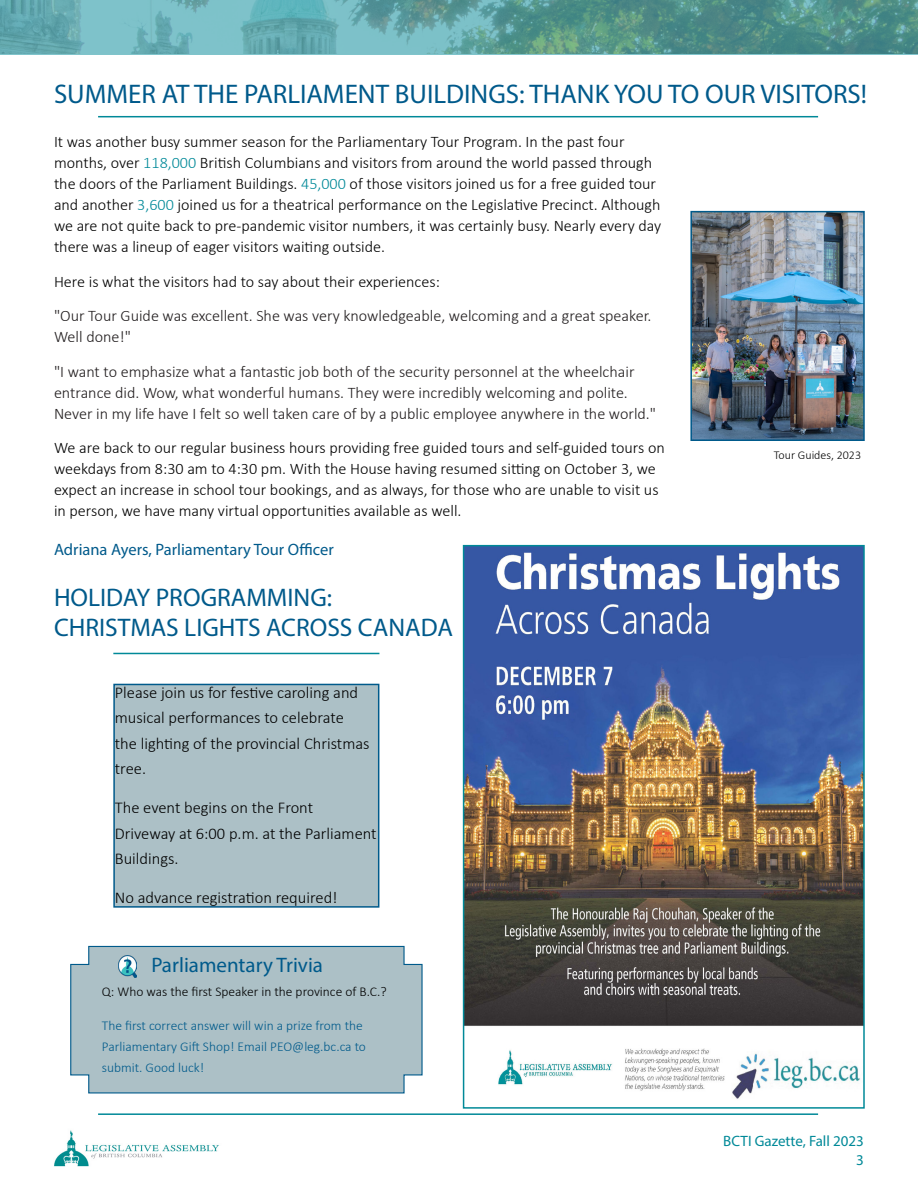
<style>
.page{position:relative;width:918px;height:1188px;background:#fff}
.page>*{position:absolute;margin:0;border:0;box-sizing:border-box;transform-origin:0 0}
.Body_Text{font:27px "Myriad Pro";color:#005a8b}
.Body_Text-2{font:25.5px/30px "Myriad Pro";color:#005a8b}
.Body_Text-3{font:21px "Myriad Pro";color:#005a8b}
.Body_Text-4{font:300 16.5px/25.5px "Calibri";color:#000}
.No_Spacing{font:16.5px "Myriad Pro";color:#005a8b}
.Body_Text-5{font:300 16.2px/21px "Calibri";color:#000}
.Body_Text-6{font:300 16.2px/21px "Calibri";color:#211d1e}
.t1{font:15px/18.9px "Myriad Pro";color:#008998;text-align:right}
.Body_Text-7{font:300 13.5px/21px "Calibri";color:#005a8b}
.Body_Text-8{font:300 13.5px "Calibri";color:#000}
.Body_Text-9{font:300 12px "Calibri";color:#000}
.s1{color:#008998}
</style>
<div class="page">
<img style="left:54px;top:1130px;width:165px;height:37px">
<hr style="left:98px;top:1113px;width:720px;height:2px;background:#008998">
<svg style="left:0;top:0;width:918px;height:55px;background:#61a2a2"></svg>
<hr style="left:98px;top:116px;width:720px;height:1px;background:#008998">
<img style="left:693px;top:214px;width:169px;height:224px">
<div style="left:690px;top:211px;width:175px;height:230px;border:2px solid #005a8b"></div>
<img style="left:466px;top:548px;width:396px;height:551px">
<div style="left:463px;top:545px;width:402px;height:564px;border:2px solid #008998"></div>
<div style="left:114px;top:684px;width:265px;height:223px;background:#acc0c6"></div>
<div style="left:113px;top:684px;width:266px;height:224px;border:2px solid #005a8b"></div>
<hr style="left:113px;top:653px;width:266px;height:1px;background:#008998">
<div style="left:70px;top:945px;width:353px;height:149px;background:#acc0c6"></div>
<img style="left:119px;top:955px;width:18px;height:22px">
<p class="Body_Text" style="left:54px;top:77px;width:815px">SUMMER AT THE PARLIAMENT BUILDINGS: THANK YOU TO OUR VISITORS!</p>
<p class="Body_Text-5" style="left:54px;top:131px;width:609px">It was another busy summer season for the Parliamentary Tour Program. In the past four months, over <span class="s1">118,000</span> British Columbians and visitors from around the world passed through the doors of the Parliament Buildings. <span class="s1">45,000</span> of those visitors joined us for a free guided tour and another <span class="s1">3,600</span> joined us for a theatrical performance on the Legislative Precinct. Although we are not quite back to pre-pandemic visitor numbers, it was certainly busy. Nearly every day there was a lineup of eager visitors waiting outside.</p>
<p class="Body_Text-5" style="left:54px;top:271px;width:387px">Here is what the visitors had to say about their experiences:</p>
<p class="Body_Text-6" style="left:54px;top:305px;width:599px">"Our Tour Guide was excellent. She was very knowledgeable, welcoming and a great speaker.<br>Well done!"</p>
<p class="Body_Text-6" style="left:54px;top:361px;width:604px">"I want to emphasize what a fantastic job both of the security personnel at the wheelchair entrance did. Wow, what wonderful humans. They were incredibly welcoming and polite.<br>Never in my life have I felt so well taken care of by a public employee anywhere in the world."</p>
<p class="Body_Text-5" style="left:54px;top:437px;width:612px">We are back to our regular business hours providing free guided tours and self-guided tours on weekdays from 8:30 am to 4:30 pm. With the House having resumed sitting on October 3, we expect an increase in school tour bookings, and as always, for those who are unable to visit us in person, we have many virtual opportunities available as well.</p>
<p class="No_Spacing" style="left:54px;top:539px;width:281px">Adriana Ayers, Parliamentary Tour Officer</p>
<p class="Body_Text-2" style="left:54px;top:582px;width:401px">HOLIDAY PROGRAMMING:<br>CHRISTMAS LIGHTS ACROSS CANADA</p>
<p class="Body_Text-9" style="left:774px;top:448px;width:89px">Tour Guides, 2023</p>
<p class="Body_Text-4" style="left:115px;top:679px;width:256px">Please join us for festive caroling and musical performances to celebrate the lighting of the provincial Christmas tree.</p>
<p class="Body_Text-4" style="left:115px;top:795px;width:263px">The event begins on the Front<br>Driveway at 6:00 p.m. at the Parliament<br>Buildings.</p>
<p class="Body_Text-4" style="left:115px;top:885px;width:224px">No advance registration required!</p>
<p class="Body_Text-3" style="left:151px;top:952px;width:173px">Parliamentary Trivia</p>
<p class="Body_Text-8" style="left:102px;top:983px;width:286px">Q: Who was the first Speaker in the province of B.C.?</p>
<p class="Body_Text-7" style="left:102px;top:1015px;width:266px">The first correct answer will win a prize from the<br>Parliamentary Gift Shop! Email PEO@leg.bc.ca to submit. Good luck!</p>
<p class="t1" style="left:723px;top:1131px;width:142px">BCTI Gazette, Fall 2023<br>3</p>
</div>
